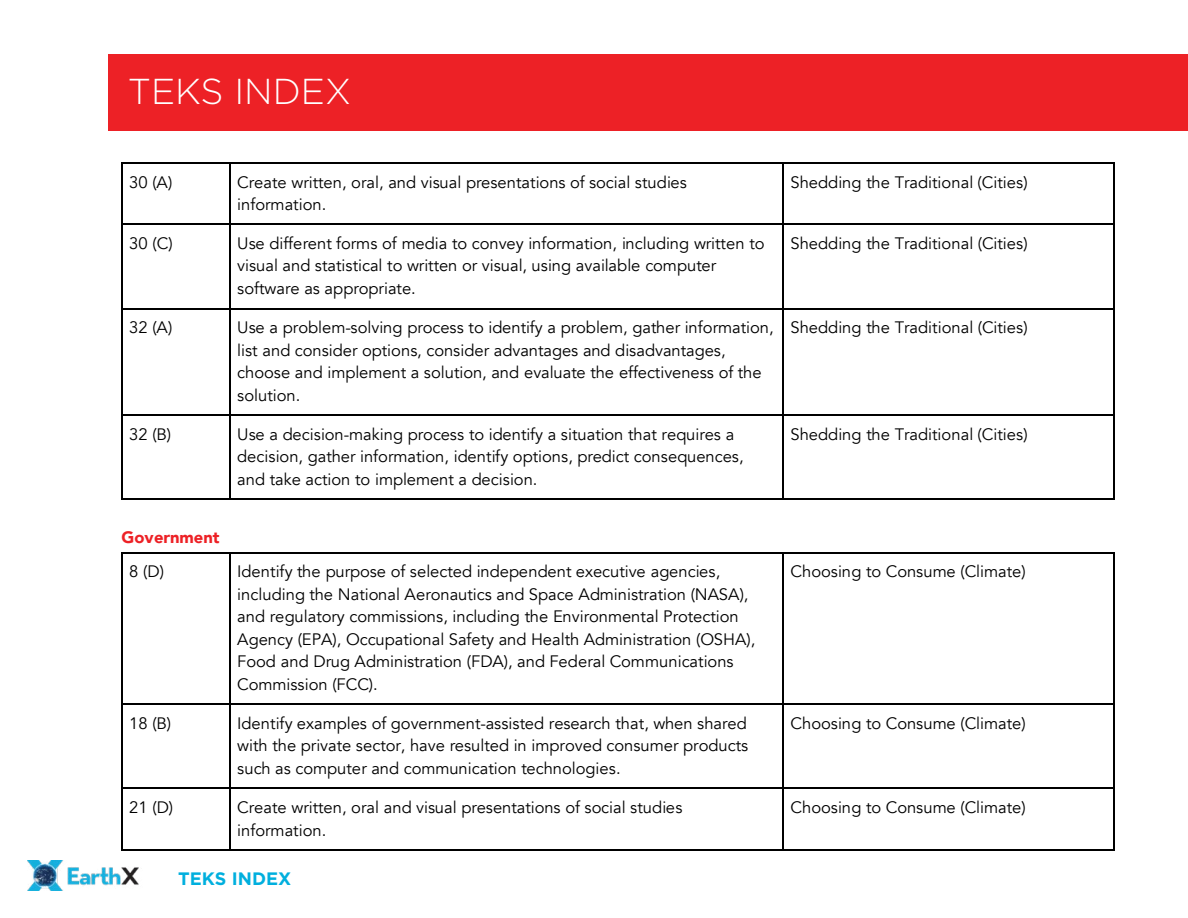
<style>
.page{position:relative;width:1188px;height:918px;background:#fff}
.page>*{position:absolute;margin:0;border:0;box-sizing:border-box;transform-origin:0 0}
.t1{font:300 36px "Gotham";color:#fff}
.t2{font:700 18px "Gotham";color:#00afde}
.t3{font:16.5px/22.5px "Avenir";color:#000}
.t4{font:900 16.5px "Avenir";color:#ed2126}
</style>
<div class="page">
<img style="left:27px;top:860px;width:112px;height:31px">
<div style="left:109px;top:54px;width:1079px;height:76px;background:#ed2126"></div>
<hr style="left:122px;top:162px;width:107px;height:1px;background:#000">
<hr style="left:230px;top:162px;width:553px;height:1px;background:#000">
<hr style="left:784px;top:162px;width:329px;height:1px;background:#000">
<hr style="left:121px;top:171px;width:1px;height:53px;background:#000">
<hr style="left:229px;top:171px;width:1px;height:53px;background:#000">
<hr style="left:783px;top:171px;width:1px;height:53px;background:#000">
<hr style="left:1113px;top:171px;width:1px;height:53px;background:#000">
<hr style="left:122px;top:224px;width:107px;height:1px;background:#000">
<hr style="left:230px;top:224px;width:553px;height:1px;background:#000">
<hr style="left:784px;top:224px;width:329px;height:1px;background:#000">
<hr style="left:121px;top:233px;width:1px;height:75px;background:#000">
<hr style="left:229px;top:233px;width:1px;height:75px;background:#000">
<hr style="left:783px;top:233px;width:1px;height:75px;background:#000">
<hr style="left:1113px;top:233px;width:1px;height:75px;background:#000">
<hr style="left:122px;top:308px;width:107px;height:1px;background:#000">
<hr style="left:230px;top:308px;width:553px;height:1px;background:#000">
<hr style="left:784px;top:308px;width:329px;height:1px;background:#000">
<hr style="left:121px;top:317px;width:1px;height:97px;background:#000">
<hr style="left:229px;top:317px;width:1px;height:97px;background:#000">
<hr style="left:783px;top:317px;width:1px;height:97px;background:#000">
<hr style="left:1113px;top:317px;width:1px;height:97px;background:#000">
<hr style="left:122px;top:414px;width:107px;height:2px;background:#000">
<hr style="left:230px;top:414px;width:553px;height:2px;background:#000">
<hr style="left:784px;top:414px;width:329px;height:2px;background:#000">
<hr style="left:121px;top:423px;width:1px;height:76px;background:#000">
<hr style="left:122px;top:499px;width:107px;height:1px;background:#000">
<hr style="left:229px;top:423px;width:1px;height:76px;background:#000">
<hr style="left:230px;top:499px;width:553px;height:1px;background:#000">
<hr style="left:783px;top:423px;width:1px;height:76px;background:#000">
<hr style="left:784px;top:499px;width:329px;height:1px;background:#000">
<hr style="left:1113px;top:423px;width:1px;height:76px;background:#000">
<hr style="left:122px;top:552px;width:107px;height:1px;background:#000">
<hr style="left:230px;top:552px;width:553px;height:1px;background:#000">
<hr style="left:784px;top:552px;width:329px;height:1px;background:#000">
<hr style="left:121px;top:561px;width:1px;height:142px;background:#000">
<hr style="left:229px;top:561px;width:1px;height:142px;background:#000">
<hr style="left:783px;top:561px;width:1px;height:142px;background:#000">
<hr style="left:1113px;top:561px;width:1px;height:142px;background:#000">
<hr style="left:122px;top:703px;width:107px;height:2px;background:#000">
<hr style="left:230px;top:703px;width:553px;height:2px;background:#000">
<hr style="left:784px;top:703px;width:329px;height:2px;background:#000">
<hr style="left:121px;top:712px;width:1px;height:76px;background:#000">
<hr style="left:229px;top:712px;width:1px;height:76px;background:#000">
<hr style="left:783px;top:712px;width:1px;height:76px;background:#000">
<hr style="left:1113px;top:712px;width:1px;height:76px;background:#000">
<hr style="left:122px;top:788px;width:107px;height:1px;background:#000">
<hr style="left:230px;top:788px;width:553px;height:1px;background:#000">
<hr style="left:784px;top:788px;width:329px;height:1px;background:#000">
<hr style="left:121px;top:797px;width:1px;height:52px;background:#000">
<hr style="left:122px;top:849px;width:107px;height:2px;background:#000">
<hr style="left:229px;top:797px;width:1px;height:52px;background:#000">
<hr style="left:230px;top:849px;width:553px;height:2px;background:#000">
<hr style="left:783px;top:797px;width:1px;height:52px;background:#000">
<hr style="left:784px;top:849px;width:329px;height:2px;background:#000">
<hr style="left:1113px;top:797px;width:1px;height:52px;background:#000">
<h1 class="t1" style="left:128px;top:68px;width:225px">TEKS INDEX</h1>
<p class="t3" style="left:129px;top:171px;width:45px">30 (A)</p>
<p class="t3" style="left:237px;top:171px;width:451px">Create written, oral, and visual presentations of social studies information.</p>
<p class="t3" style="left:790px;top:171px;width:239px">Shedding the Traditional (Cities)</p>
<p class="t3" style="left:129px;top:232px;width:45px">30 (C)</p>
<p class="t3" style="left:237px;top:232px;width:529px">Use different forms of media to convey information, including written to visual and statistical to written or visual, using available computer software as appropriate.</p>
<p class="t3" style="left:790px;top:232px;width:239px">Shedding the Traditional (Cities)</p>
<p class="t3" style="left:129px;top:316px;width:45px">32 (A)</p>
<p class="t3" style="left:237px;top:316px;width:538px">Use a problem-solving process to identify a problem, gather information, list and consider options, consider advantages and disadvantages, choose and implement a solution, and evaluate the effectiveness of the solution.</p>
<p class="t3" style="left:790px;top:316px;width:239px">Shedding the Traditional (Cities)</p>
<p class="t3" style="left:129px;top:423px;width:44px">32 (B)</p>
<p class="t3" style="left:237px;top:423px;width:508px">Use a decision-making process to identify a situation that requires a decision, gather information, identify options, predict consequences, and take action to implement a decision.</p>
<p class="t3" style="left:790px;top:423px;width:239px">Shedding the Traditional (Cities)</p>
<p class="t4" style="left:122px;top:523px;width:99px">Government</p>
<p class="t3" style="left:129px;top:560px;width:36px">8 (D)</p>
<p class="t3" style="left:237px;top:560px;width:520px">Identify the purpose of selected independent executive agencies, including the National Aeronautics and Space Administration (NASA), and regulatory commissions, including the Environmental Protection Agency (EPA), Occupational Safety and Health Administration (OSHA), Food and Drug Administration (FDA), and Federal Communications Commission (FCC).</p>
<p class="t3" style="left:790px;top:561px;width:237px">Choosing to Consume (Climate)</p>
<p class="t3" style="left:129px;top:712px;width:44px">18 (B)</p>
<p class="t3" style="left:237px;top:712px;width:513px;text-align:justify">Identify examples of government-assisted research that, when shared with the private sector, have resulted in improved consumer products such as computer and communication technologies.</p>
<p class="t3" style="left:790px;top:712px;width:237px">Choosing to Consume (Climate)</p>
<p class="t3" style="left:129px;top:797px;width:45px">21 (D)</p>
<p class="t3" style="left:237px;top:797px;width:447px">Create written, oral and visual presentations of social studies information.</p>
<p class="t3" style="left:790px;top:797px;width:237px">Choosing to Consume (Climate)</p>
<p class="t2" style="left:178px;top:866px;width:115px">TEKS INDEX</p>
</div>
